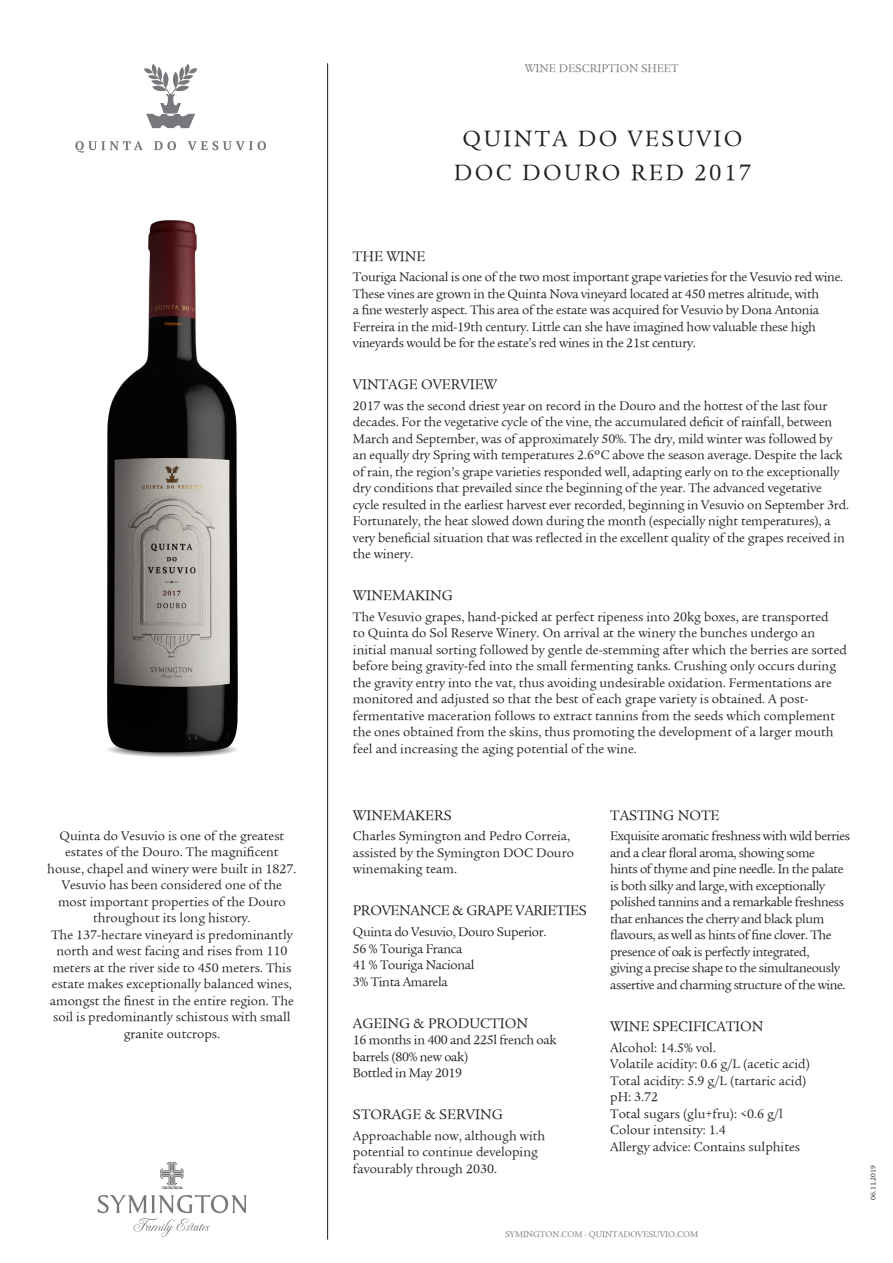
<style>
.page{position:relative;width:893px;height:1263px;background:#fff}
.page>*{position:absolute;margin:0;border:0;box-sizing:border-box;transform-origin:0 0}
._04__NOME_VINHO{font:24px "Legacy Serif LT Book";letter-spacing:.1em;color:#231f20}
._06__SUB-TITULOS{font:15px "Legacy Serif LT Book";color:#231f20}
._06__SUB-TITULOS-2{font:15px "Legacy Serif LT Book";letter-spacing:-.02em;color:#231f20}
._07__TEXTO_GERAL{font:15px "Legacy Serif LT Book";color:#231f20}
._07__TEXTO_GERAL-2{font:13.5px/16.5px "Legacy Serif LT Book";letter-spacing:-.01em;color:#231f20}
._07__TEXTO_GERAL-3{font:13.5px/16.5px "Legacy Serif LT Book";letter-spacing:-.03em;color:#231f20}
.t1{font:12px "Legacy Serif LT Book";color:#76787b}
.t2{font:9px "Legacy Serif LT Book";color:#76787b}
._07__TEXTO_GERAL-4{font:7.5px "Legacy Serif LT Book";color:#231f20}
</style>
<div class="page">
<hr style="left:327px;top:63px;width:1px;height:1176px;background:#231f20">
<svg style="left:160px;top:1162px;width:24px;height:27px"></svg>
<svg style="left:98px;top:1195px;width:149px;height:42px"></svg>
<svg style="left:75px;top:64px;width:191px;height:89px"></svg>
<img style="left:107px;top:220px;width:131px;height:537px">
<p class="_07__TEXTO_GERAL-2" style="left:47px;top:827px;width:251px;text-align:center">Quinta do Vesuvio is one of the greatest estates of the Douro. The magnificent house, chapel and winery were built in 1827.<br>Vesuvio has been considered one of the most important properties of the Douro throughout its long history.<br>The 137-hectare vineyard is predominantly north and west facing and rises from 110 meters at the river side to 450 meters. This estate makes exceptionally balanced wines, amongst the finest in the entire region. The soil is predominantly schistous with small granite outcrops.</p>
<p class="t1" style="left:525px;top:62px;width:155px">WINE DESCRIPTION SHEET</p>
<p class="_04__NOME_VINHO" style="left:463px;top:125px;width:281px">QUINTA DO VESUVIO</p>
<p class="_04__NOME_VINHO" style="left:454px;top:159px;width:299px">DOC DOURO RED 2017</p>
<p class="_06__SUB-TITULOS" style="left:353px;top:247px;width:74px">THE WINE</p>
<p class="_07__TEXTO_GERAL-2" style="left:353px;top:269px;width:492px">Touriga Nacional is one of the two most important grape varieties for the Vesuvio red wine.<br>These vines are grown in the Quinta Nova vineyard located at 450 metres altitude, with<br>a fine westerly aspect. This area of the estate was acquired for Vesuvio by Dona Antonia Ferreira in the mid-19th century. Little can she have imagined how valuable these high vineyards would be for the estate’s red wines in the 21st century.</p>
<p class="_07__TEXTO_GERAL" style="left:353px;top:376px;width:146px">VINTAGE OVERVIEW</p>
<p class="_07__TEXTO_GERAL-2" style="left:353px;top:397px;width:498px">2017 was the second driest year on record in the Douro and the hottest of the last four decades. For the vegetative cycle of the vine, the accumulated deficit of rainfall, between March and September, was of approximately 50%. The dry, mild winter was followed by an equally dry Spring with temperatures 2.6ºC above the season average. Despite the lack of rain, the region’s grape varieties responded well, adapting early on to the exceptionally dry conditions that prevailed since the beginning of the year. The advanced vegetative cycle resulted in the earliest harvest ever recorded, beginning in Vesuvio on September 3rd.<br>Fortunately, the heat slowed down during the month (especially night temperatures), a very beneficial situation that was reflected in the excellent quality of the grapes received in the winery.</p>
<p class="_06__SUB-TITULOS" style="left:353px;top:587px;width:102px">WINEMAKING</p>
<p class="_07__TEXTO_GERAL-2" style="left:353px;top:608px;width:495px">The Vesuvio grapes, hand-picked at perfect ripeness into 20kg boxes, are transported<br>to Quinta do Sol Reserve Winery. On arrival at the winery the bunches undergo an initial manual sorting followed by gentle de-stemming after which the berries are sorted before being gravity-fed into the small fermenting tanks. Crushing only occurs during the gravity entry into the vat, thus avoiding undesirable oxidation. Fermentations are monitored and adjusted so that the best of each grape variety is obtained. A post&shy;fermentative maceration follows to extract tannins from the seeds which complement the ones obtained from the skins, thus promoting the development of a larger mouth feel and increasing the aging potential of the wine.</p>
<p class="_06__SUB-TITULOS" style="left:353px;top:806px;width:100px">WINEMAKERS</p>
<p class="_07__TEXTO_GERAL-2" style="left:353px;top:828px;width:222px">Charles Symington and Pedro Correia, assisted by the Symington DOC Douro winemaking team.</p>
<p class="_06__SUB-TITULOS-2" style="left:353px;top:902px;width:235px">PROVENANCE &amp; GRAPE VARIETIES</p>
<p class="_07__TEXTO_GERAL-2" style="left:353px;top:924px;width:195px">Quinta do Vesuvio, Douro Superior.</p>
<p class="_07__TEXTO_GERAL-2" style="left:353px;top:940px;width:111px">56 % Touriga Franca</p>
<p class="_07__TEXTO_GERAL-2" style="left:353px;top:957px;width:123px">41 % Touriga Nacional</p>
<p class="_07__TEXTO_GERAL-2" style="left:353px;top:973px;width:96px">3% Tinta Amarela</p>
<p class="_06__SUB-TITULOS" style="left:353px;top:1014px;width:177px">AGEING &amp; PRODUCTION</p>
<p class="_07__TEXTO_GERAL-2" style="left:353px;top:1032px;width:205px">16 months in 400 and 225l french oak barrels (80% new oak)</p>
<p class="_07__TEXTO_GERAL-2" style="left:353px;top:1065px;width:111px">Bottled in May 2019</p>
<p class="_06__SUB-TITULOS" style="left:353px;top:1106px;width:151px">STORAGE &amp; SERVING</p>
<p class="_07__TEXTO_GERAL-2" style="left:353px;top:1127px;width:194px">Approachable now, although with potential to continue developing favourably through 2030.</p>
<p class="_06__SUB-TITULOS" style="left:610px;top:806px;width:111px">TASTING NOTE</p>
<p class="_07__TEXTO_GERAL-3" style="left:610px;top:828px;width:241px">Exquisite aromatic freshness with wild berries and a clear floral aroma, showing some<br>hints of thyme and pine needle. In the palate is both silky and large, with exceptionally polished tannins and a remarkable freshness that enhances the cherry and black plum flavours, as well as hints of fine clover. The presence of oak is perfectly integrated,<br>giving a precise shape to the simultaneously assertive and charming structure of the wine.</p>
<p class="_06__SUB-TITULOS" style="left:610px;top:1018px;width:155px">WINE SPECIFICATION</p>
<p class="_07__TEXTO_GERAL-2" style="left:610px;top:1039px;width:107px">Alcohol: 14.5% vol.</p>
<p class="_07__TEXTO_GERAL-2" style="left:610px;top:1056px;width:201px">Volatile acidity: 0.6 g/L (acetic acid)</p>
<p class="_07__TEXTO_GERAL-2" style="left:610px;top:1072px;width:198px">Total acidity: 5.9 g/L (tartaric acid)</p>
<p class="_07__TEXTO_GERAL-2" style="left:610px;top:1089px;width:50px">pH: 3.72</p>
<p class="_07__TEXTO_GERAL-2" style="left:610px;top:1105px;width:174px">Total sugars (glu+fru): &lt;0.6 g/l</p>
<p class="_07__TEXTO_GERAL-2" style="left:610px;top:1122px;width:117px">Colour intensity: 1.4</p>
<p class="_07__TEXTO_GERAL-2" style="left:610px;top:1138px;width:191px">Allergy advice: Contains sulphites</p>
<p class="t2" style="left:505px;top:1229px;width:195px">SYMINGTON.COM · QUINTADOVESUVIO.COM</p>
<p class="_07__TEXTO_GERAL-4" style="left:869px;top:1200px;width:36px;rotate:-90deg">06.11.2019</p>
</div>
